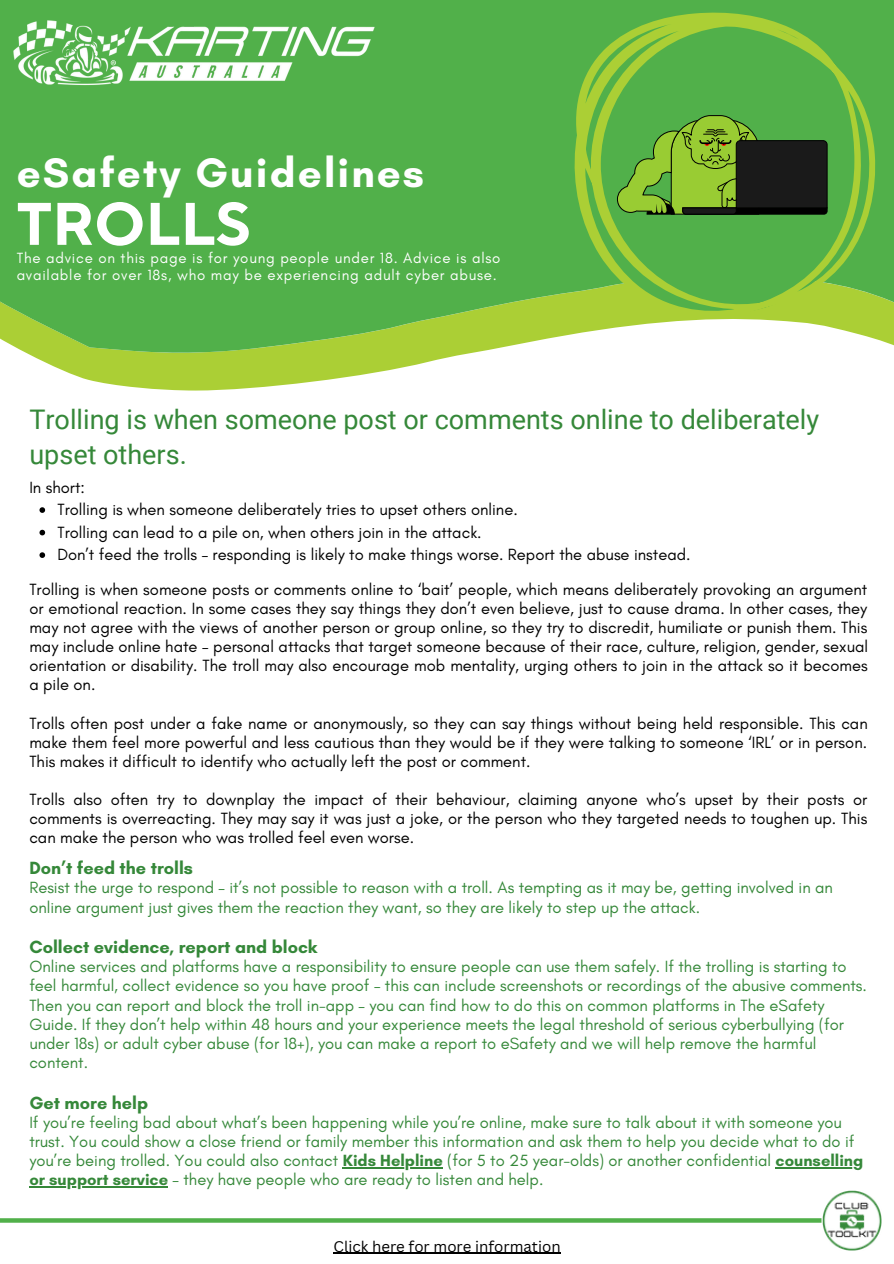
<style>
.page{position:relative;width:894px;height:1264px;background:#fff}
.page>*{position:absolute;margin:0;border:0;box-sizing:border-box;transform-origin:0 0}
.t1{font:700 60px "TT Norms Pro";color:#fff}
.t2{font:700 42px "Glacial Indifference";letter-spacing:.05em;color:#fff}
.t3{font:27px/35px "Roboto";color:#358839}
.t4{font:700 18px "Glacial Indifference";color:#358839}
.t5{font:16.5px/19.2px "Glacial Indifference";color:#000;text-align:justify}
.t6{font:16.5px/19.2px "Glacial Indifference";color:#358839}
.t7{font:15px/17px "Glacial Indifference";letter-spacing:.05em;color:#fff}
.t8{font:15px "Canva Sans";color:#000}
.s1{font-weight:700}
</style>
<div class="page">
<svg style="left:67px;top:372px;width:311px;height:19px;fill:#abcf35"></svg>
<svg style="left:0;top:0;width:893px;height:372px;background:#6dbb5a"></svg>
<img style="left:0;top:0;width:396px;height:154px">
<img style="left:821px;top:1190px;width:60px;height:60px">
<svg style="left:0;top:1218px;width:821px;height:4px;background:#5ab454"></svg>
<svg style="left:560px;top:0;width:317px;height:331px;background:#6db948"></svg>
<svg style="left:616px;top:115px;width:211px;height:99px;background:#527d2c"></svg>
<svg style="left:39px;top:507px;width:6px;height:6px"></svg>
<svg style="left:39px;top:530px;width:6px;height:5px"></svg>
<svg style="left:39px;top:552px;width:6px;height:6px"></svg>
<hr style="left:333px;top:1252px;width:227px;height:1px;background:#000">
<hr style="left:343px;top:1167px;width:99px;height:1px;background:#358839">
<hr style="left:775px;top:1167px;width:88px;height:1px;background:#358839">
<hr style="left:29px;top:1186px;width:139px;height:1px;background:#358839">
<h2 class="t2" style="left:17px;top:147px;width:409px">eSafety Guidelines</h2>
<h1 class="t1" style="left:17px;top:188px;width:235px">TROLLS</h1>
<p class="t7" style="left:17px;top:249px;width:485px">The advice on this page is for young people under 18. Advice is also available for over 18s, who may be experiencing adult cyber abuse.</p>
<h3 class="t3" style="left:29px;top:402px;width:791px">Trolling is when someone post or comments online to deliberately upset others.</h3>
<p class="t5" style="left:29px;top:477px;width:57px">In short:</p>
<p class="t5" style="left:57px;top:498px;width:634px;line-height:22.5px;text-align:left">Trolling is when someone deliberately tries to upset others online.<br>Trolling can lead to a pile on, when others join in the attack.<br>Don’t feed the trolls – responding is likely to make things worse. Report the abuse instead.</p>
<p class="t5" style="left:29px;top:579px;width:840px">Trolling is when someone posts or comments online to ‘bait’ people, which means deliberately provoking an argument or emotional reaction. In some cases they say things they don’t even believe, just to cause drama. In other cases, they may not agree with the views of another person or group online, so they try to discredit, humiliate or punish them. This may include online hate – personal attacks that target someone because of their race, culture, religion, gender, sexual orientation or disability. The troll may also encourage mob mentality, urging others to join in the attack so it becomes a pile on.</p>
<p class="t5" style="left:29px;top:713px;width:839px">Trolls often post under a fake name or anonymously, so they can say things without being held responsible. This can make them feel more powerful and less cautious than they would be if they were talking to someone ‘IRL’ or in person.<br>This makes it difficult to identify who actually left the post or comment.</p>
<p class="t5" style="left:29px;top:789px;width:839px">Trolls also often try to downplay the impact of their behaviour, claiming anyone who’s upset by their posts or comments is overreacting. They may say it was just a joke, or the person who they targeted needs to toughen up. This can make the person who was trolled feel even worse.</p>
<p class="t4" style="left:29px;top:857px;width:165px">Don’t feed the trolls</p>
<p class="t6" style="left:29px;top:878px;width:805px">Resist the urge to respond – it’s not possible to reason with a troll. As tempting as it may be, getting involved in an online argument just gives them the reaction they want, so they are likely to step up the attack.</p>
<p class="t4" style="left:29px;top:936px;width:289px">Collect evidence, report and block</p>
<p class="t6" style="left:29px;top:956px;width:838px">Online services and platforms have a responsibility to ensure people can use them safely. If the trolling is starting to feel harmful, collect evidence so you have proof – this can include screenshots or recordings of the abusive comments.<br>Then you can report and block the troll in-app – you can find how to do this on common platforms in The eSafety Guide. If they don’t help within 48 hours and your experience meets the legal threshold of serious cyberbullying (for under 18s) or adult cyber abuse (for 18+), you can make a report to eSafety and we will help remove the harmful content.</p>
<p class="t4" style="left:29px;top:1091px;width:120px">Get more help</p>
<p class="t6" style="left:29px;top:1112px;width:835px">If you’re feeling bad about what’s been happening while you’re online, make sure to talk about it with someone you trust. You could show a close friend or family member this information and ask them to help you decide what to do if you’re being trolled. You could also contact <span class="s1">Kids Helpline</span> (for 5 to 25 year-olds) or another confidential <span class="s1">counselling or support service</span> – they have people who are ready to listen and help.</p>
<p class="t8" style="left:333px;top:1235px;width:228px">Click here for more information</p>
</div>
